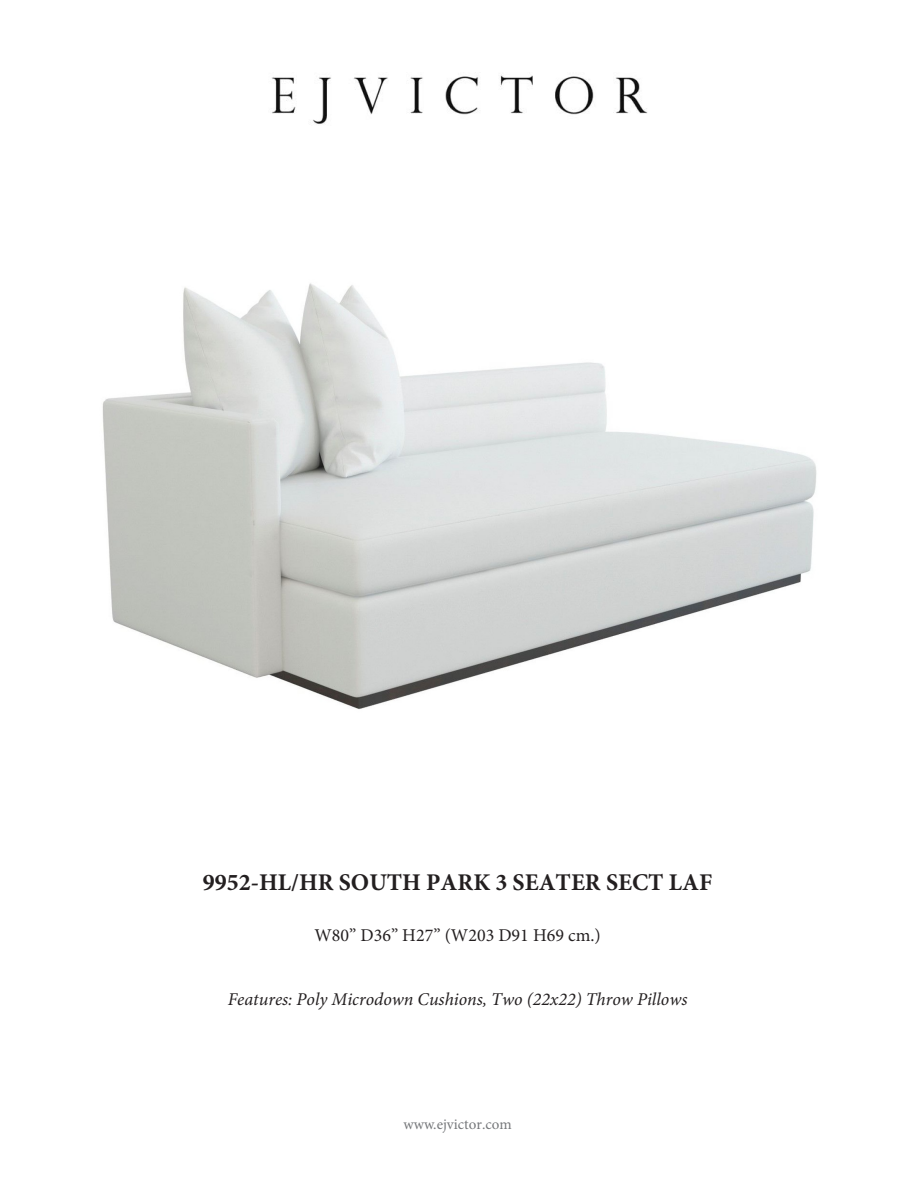
<style>
.page{position:relative;width:918px;height:1188px;background:#fff}
.page>*{position:absolute;margin:0;border:0;box-sizing:border-box;transform-origin:0 0}
.t1{font:700 24px "Minion Pro";color:#231f20}
.t2{font:italic 18px "Minion Pro";color:#231f20}
.t3{font:18px "Minion Pro";color:#231f20}
.t4{font:15px "Minion Pro";color:#76787b}
</style>
<div class="page">
<img style="left:272px;top:74px;width:376px;height:50px">
<img style="left:102px;top:283px;width:715px;height:427px">
<p class="t1" style="left:203px;top:868px;width:511px">9952-HL/HR SOUTH PARK 3 SEATER SECT LAF</p>
<p class="t3" style="left:314px;top:923px;width:288px">W80” D36” H27” (W203 D91 H69 cm.)</p>
<p class="t2" style="left:228px;top:987px;width:461px">Features: Poly Microdown Cushions, Two (22x22) Throw Pillows</p>
<p class="t4" style="left:404px;top:1114px;width:110px">www.ejvictor.com</p>
</div>
